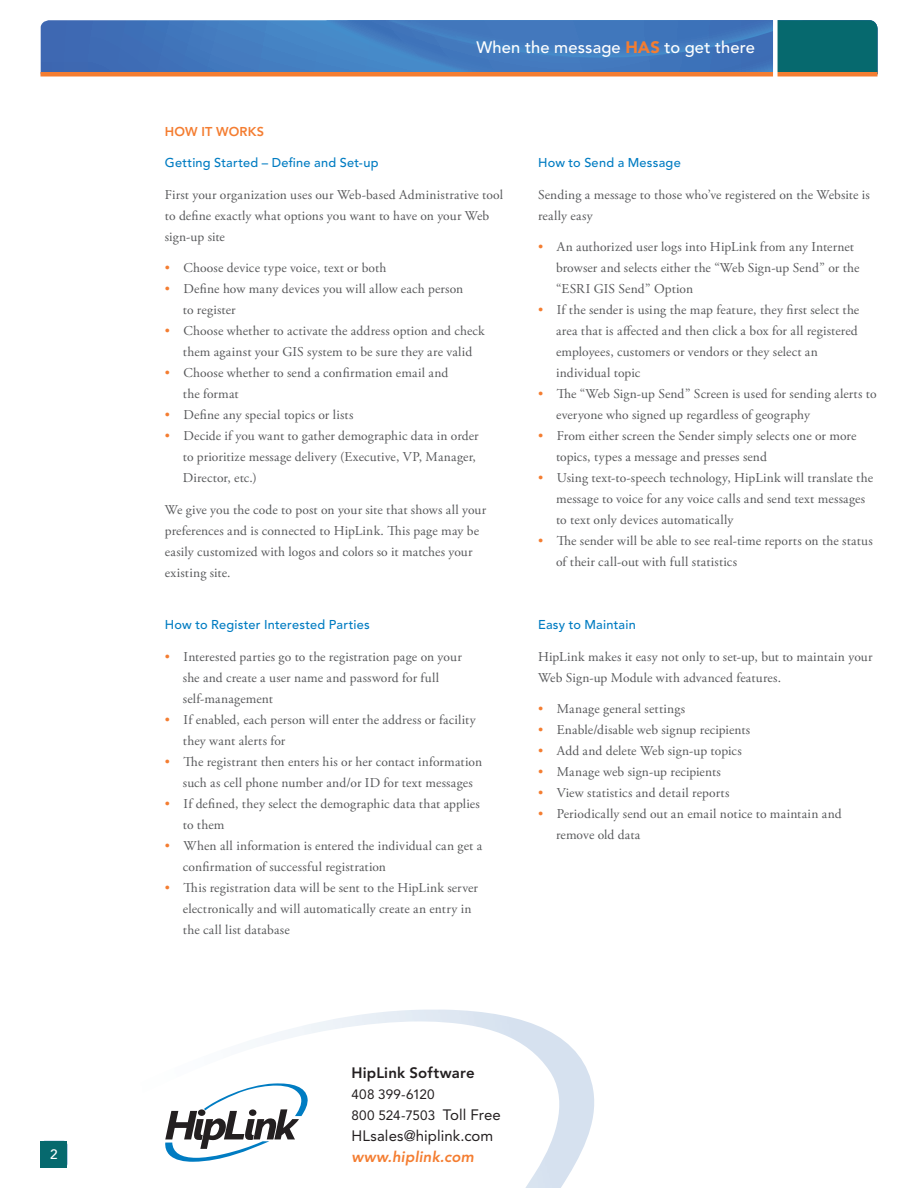
<style>
.page{position:relative;width:918px;height:1188px;background:#fff}
.page>*{position:absolute;margin:0;border:0;box-sizing:border-box;transform-origin:0 0}
.t1{font:500 16.5px "Avenir LT Std";letter-spacing:.01em;color:#fff}
.t2{font:15px "Avenir LT Std";letter-spacing:.005em;color:#231f20}
.t3{font:800 15px "Avenir LT Std";letter-spacing:.01em;color:#231f20}
.t4{font:italic 800 15px "Avenir LT Std";letter-spacing:.015em;color:#f47d31}
.t5{font:13.5px/21px "Adobe Garamond Pro";letter-spacing:.01em;color:#57585a}
.t6{font:13.5px "Avenir LT Std";letter-spacing:.005em;color:#231f20}
.t7{font:500 13.5px "Avenir LT Std";color:#fff}
.t8{font:500 12.75px "Avenir LT Std";letter-spacing:.02em;color:#007cc2}
.t9{font:800 12.75px "Avenir LT Std";letter-spacing:.015em;color:#f47d31}
.s1{font-weight:900;color:#f47d31}
.s2{color:#f47d31}
.s3{font-size:15px}
</style>
<div class="page">
<img style="left:44px;top:1010px;width:550px;height:178px">
<svg style="left:41px;top:20px;width:285px;height:52px;background:#4276bb"></svg>
<svg style="left:326px;top:20px;width:552px;height:57px;background:#3a78af"></svg>
<hr style="left:40px;top:72px;width:838px;height:4px;background:#f47d31">
<div style="left:773px;top:8px;width:5px;height:85px;background:#fff"></div>
<div style="left:40px;top:1141px;width:28px;height:27px;background:#06696e"></div>
<svg style="left:165px;top:1083px;width:143px;height:79px"></svg>
<div style="left:198px;top:1109px;width:7px;height:7px;background:#231f20;border-radius:50%"></div>
<p class="t7" style="left:50px;top:1147px;width:9px">2</p>
<p class="t1" style="left:477px;top:38px;width:280px">When the message <span class="s1">HAS</span> to get there</p>
<p class="t9" style="left:165px;top:124px;width:101px">HOW IT WORKS</p>
<p class="t8" style="left:165px;top:156px;width:215px">Getting Started – Define and Set-up</p>
<p class="t5" style="left:165px;top:184px;width:340px">First your organization uses our Web-based Administrative tool to define exactly what options you want to have on your Web sign-up site</p>
<p class="t5" style="left:165px;top:258px;width:223px"><span class="s2">•</span> Choose device type voice, text or both</p>
<p class="t5" style="left:183px;top:279px;width:282px;text-indent:-18px"><span class="s2">•</span> Define how many devices you will allow each person to register</p>
<p class="t5" style="left:165px;top:321px;width:321px;text-align:center"><span class="s2">•</span> Choose whether to activate the address option and check them against your GIS system to be sure they are valid</p>
<p class="t5" style="left:183px;top:363px;width:267px;text-indent:-18px"><span class="s2">•</span> Choose whether to send a confirmation email and the format</p>
<p class="t5" style="left:165px;top:405px;width:190px"><span class="s2">•</span> Define any special topics or lists</p>
<p class="t5" style="left:183px;top:426px;width:297px;text-indent:-18px"><span class="s2">•</span> Decide if you want to gather demographic data in order to prioritize message delivery (Executive, VP, Manager,<br>Director, etc.)</p>
<p class="t5" style="left:165px;top:499px;width:323px">We give you the code to post on your site that shows all your preferences and is connected to HipLink. This page may be easily customized with logos and colors so it matches your existing site.</p>
<p class="t8" style="left:165px;top:618px;width:206px">How to Register Interested Parties</p>
<p class="t5" style="left:183px;top:646px;width:280px;text-indent:-18px"><span class="s2">•</span> Interested parties go to the registration page on your she and create a user name and password for full self-management</p>
<p class="t5" style="left:183px;top:709px;width:294px;text-indent:-18px"><span class="s2">•</span> If enabled, each person will enter the address or facility they want alerts for</p>
<p class="t5" style="left:183px;top:751px;width:301px;text-indent:-18px"><span class="s2">•</span> The registrant then enters his or her contact information such as cell phone number and/or ID for text messages</p>
<p class="t5" style="left:183px;top:793px;width:299px;text-indent:-18px"><span class="s2">•</span> If defined, they select the demographic data that applies to them</p>
<p class="t5" style="left:183px;top:835px;width:301px;text-indent:-18px"><span class="s2">•</span> When all information is entered the individual can get a confirmation of successful registration</p>
<p class="t5" style="left:183px;top:877px;width:297px;text-indent:-18px"><span class="s2">•</span> This registration data will be sent to the HipLink server electronically and will automatically create an entry in the call list database</p>
<p class="t8" style="left:538px;top:155px;width:144px">How to Send a Message</p>
<p class="t5" style="left:538px;top:184px;width:333px">Sending a message to those who’ve registered on the Website is really easy</p>
<p class="t5" style="left:556px;top:237px;width:305px;text-indent:-18px"><span class="s2">•</span> An authorized user logs into HipLink from any Internet browser and selects either the “Web Sign-up Send” or the “ESRI GIS Send” Option</p>
<p class="t5" style="left:556px;top:300px;width:305px;text-indent:-18px"><span class="s2">•</span> If the sender is using the map feature, they first select the area that is affected and then click a box for all registered employees, customers or vendors or they select an individual topic</p>
<p class="t5" style="left:556px;top:384px;width:322px;text-indent:-18px"><span class="s2">•</span> The “Web Sign-up Send” Screen is used for sending alerts to everyone who signed up regardless of geography</p>
<p class="t5" style="left:556px;top:426px;width:302px;text-indent:-18px"><span class="s2">•</span> From either screen the Sender simply selects one or more topics, types a message and presses send</p>
<p class="t5" style="left:556px;top:468px;width:318px;text-indent:-18px"><span class="s2">•</span> Using text-to-speech technology, HipLink will translate the message to voice for any voice calls and send text messages to text only devices automatically</p>
<p class="t5" style="left:556px;top:531px;width:318px;text-indent:-18px"><span class="s2">•</span> The sender will be able to see real-time reports on the status of their call-out with full statistics</p>
<p class="t8" style="left:538px;top:617px;width:99px">Easy to Maintain</p>
<p class="t5" style="left:538px;top:646px;width:336px">HipLink makes it easy not only to set-up, but to maintain your<br>Web Sign-up Module with advanced features.</p>
<p class="t5" style="left:538px;top:699px;width:149px"><span class="s2">•</span> Manage general settings</p>
<p class="t5" style="left:538px;top:720px;width:214px"><span class="s2">•</span> Enable/disable web signup recipients</p>
<p class="t5" style="left:538px;top:741px;width:205px"><span class="s2">•</span> Add and delete Web sign-up topics</p>
<p class="t5" style="left:538px;top:762px;width:184px"><span class="s2">•</span> Manage web sign-up recipients</p>
<p class="t5" style="left:538px;top:783px;width:193px"><span class="s2">•</span> View statistics and detail reports</p>
<p class="t5" style="left:556px;top:804px;width:287px;text-indent:-18px"><span class="s2">•</span> Periodically send out an email notice to maintain and remove old data</p>
<p class="t3" style="left:351px;top:1064px;width:125px">HipLink Software</p>
<p class="t6" style="left:351px;top:1086px;width:85px">408 399-6120</p>
<p class="t6" style="left:351px;top:1107px;width:151px">800 524-7503 <span class="s3">Toll Free</span></p>
<p class="t2" style="left:351px;top:1127px;width:143px">HLsales@hiplink.com</p>
<p class="t4" style="left:351px;top:1148px;width:124px">www.hiplink.com</p>
</div>
